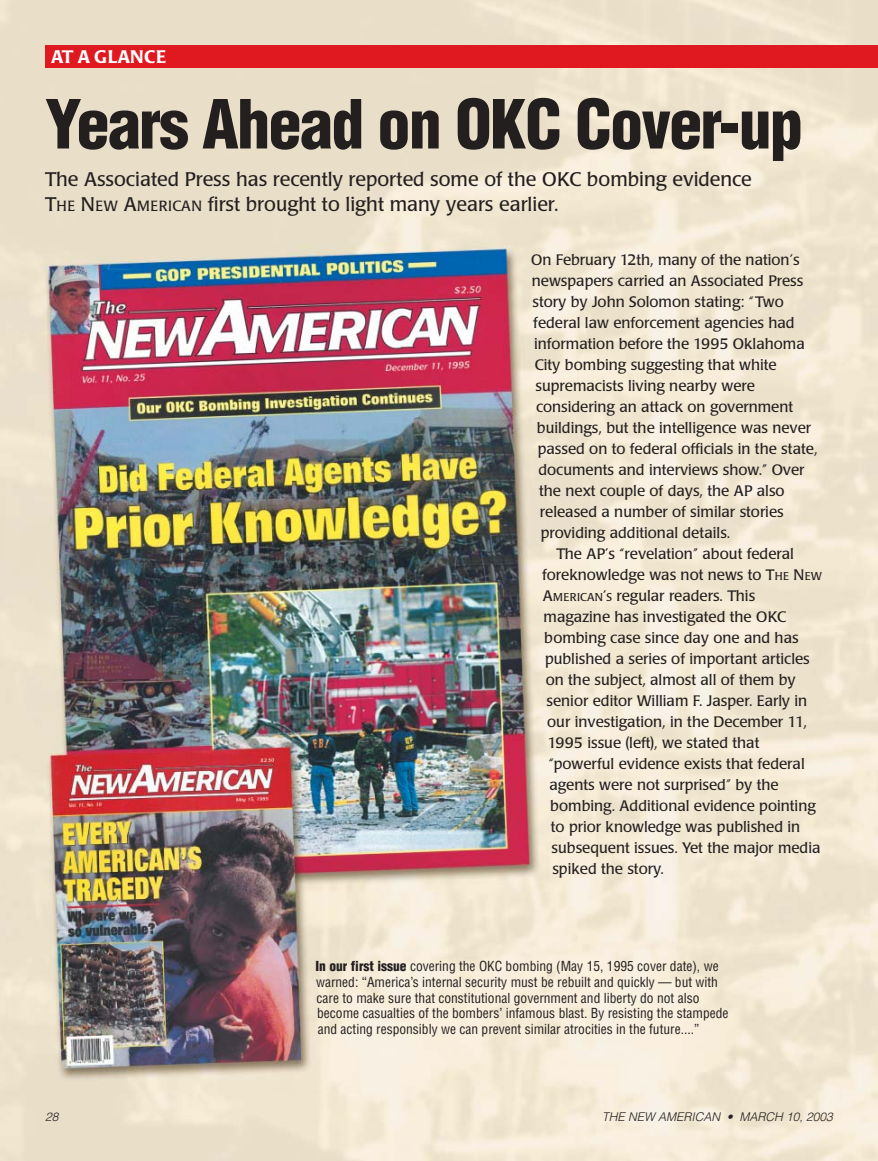
<style>
.page{position:relative;width:878px;height:1161px;background:#fff}
.page>*{position:absolute;margin:0;border:0;box-sizing:border-box;transform-origin:0 0}
.t1{font:900 condensed 66px "Helvetica";letter-spacing:-.025em;color:#231f1f}
.t2{font:19.5px/25.5px "Poppl Laudatio";color:#231f1f}
.t3{font:500 18px "Poppl Laudatio";letter-spacing:.02em;color:#fff}
.t4{font:15px "Poppl Laudatio";color:#231f1f}
.t5{font:condensed 13.5px/15.8px "Helvetica";color:#231f1f}
.t6{font:italic 300 12px "Helvetica";color:#231f1f}
.s1{font-size:14.7px}
.s2{font-size:11.25px}
.s3{font-weight:900}
</style>
<div class="page">
<img style="left:0;top:0;width:878px;height:1161px">
<div style="left:45px;top:45px;width:833px;height:23px;background:#e01920"></div>
<p class="t3" style="left:51px;top:49px;width:117px">AT A GLANCE</p>
<h1 class="t1" style="left:45px;top:99px;width:759px">Years Ahead on OKC Cover-up</h1>
<h2 class="t2" style="left:45px;top:168px;width:708px">The Associated Press has recently reported some of the OKC bombing evidence<br>T<span class="s1">HE</span> N<span class="s1">EW</span> A<span class="s1">MERICAN</span> first brought to light many years earlier.</h2>
<p class="t4" style="left:531px;top:254px;width:270px">On February 12th, many of the nation’s</p>
<p class="t4" style="left:532px;top:275px;width:273px">newspapers carried an Associated Press</p>
<p class="t4" style="left:532px;top:296px;width:253px">story by John Solomon stating: “Two</p>
<p class="t4" style="left:533px;top:317px;width:263px">federal law enforcement agencies had</p>
<p class="t4" style="left:534px;top:338px;width:272px">information before the 1995 Oklahoma</p>
<p class="t4" style="left:534px;top:359px;width:243px">City bombing suggesting that white</p>
<p class="t4" style="left:535px;top:380px;width:221px">supremacists living nearby were</p>
<p class="t4" style="left:536px;top:401px;width:258px">considering an attack on government</p>
<p class="t4" style="left:537px;top:422px;width:276px">buildings, but the intelligence was never</p>
<p class="t4" style="left:537px;top:443px;width:281px">passed on to federal officials in the state,</p>
<p class="t4" style="left:538px;top:464px;width:267px">documents and interviews show.” Over</p>
<p class="t4" style="left:539px;top:485px;width:247px">the next couple of days, the AP also</p>
<p class="t4" style="left:540px;top:506px;width:245px">released a number of similar stories</p>
<p class="t4" style="left:540px;top:527px;width:191px">providing additional details.</p>
<p class="t4" style="left:556px;top:548px;width:239px">The AP’s “revelation” about federal</p>
<p class="t4" style="left:542px;top:569px;width:281px">foreknowledge was not news to T<span class="s2">HE</span> N<span class="s2">EW</span></p>
<p class="t4" style="left:543px;top:590px;width:214px">A<span class="s2">MERICAN</span>’<span class="s2">S</span> regular readers. This</p>
<p class="t4" style="left:543px;top:611px;width:244px">magazine has investigated the OKC</p>
<p class="t4" style="left:544px;top:632px;width:256px">bombing case since day one and has</p>
<p class="t4" style="left:545px;top:653px;width:266px">published a series of important articles</p>
<p class="t4" style="left:545px;top:674px;width:251px">on the subject, almost all of them by</p>
<p class="t4" style="left:546px;top:695px;width:262px">senior editor William F. Jasper. Early in</p>
<p class="t4" style="left:547px;top:716px;width:261px">our investigation, in the December 11,</p>
<p class="t4" style="left:548px;top:737px;width:213px">1995 issue (left), we stated that</p>
<p class="t4" style="left:548px;top:758px;width:257px">“powerful evidence exists that federal</p>
<p class="t4" style="left:549px;top:779px;width:231px">agents were not surprised” by the</p>
<p class="t4" style="left:550px;top:800px;width:267px">bombing. Additional evidence pointing</p>
<p class="t4" style="left:551px;top:821px;width:251px">to prior knowledge was published in</p>
<p class="t4" style="left:551px;top:842px;width:270px">subsequent issues. Yet the major media</p>
<p class="t4" style="left:552px;top:863px;width:113px">spiked the story.</p>
<p class="t5" style="left:315px;top:959px;width:414px"><span class="s3">In our first issue</span> covering the OKC bombing (May 15, 1995 cover date), we warned: “America’s internal security must be rebuilt and quickly — but with care to make sure that constitutional government and liberty do not also become casualties of the bombers’ infamous blast. By resisting the stampede and acting responsibly we can prevent similar atrocities in the future....”</p>
<p class="t6" style="left:45px;top:1113px;width:15px">28</p>
<p class="t6" style="left:602px;top:1113px;width:232px">THE NEW AMERICAN • MARCH 10, 2003</p>
</div>
